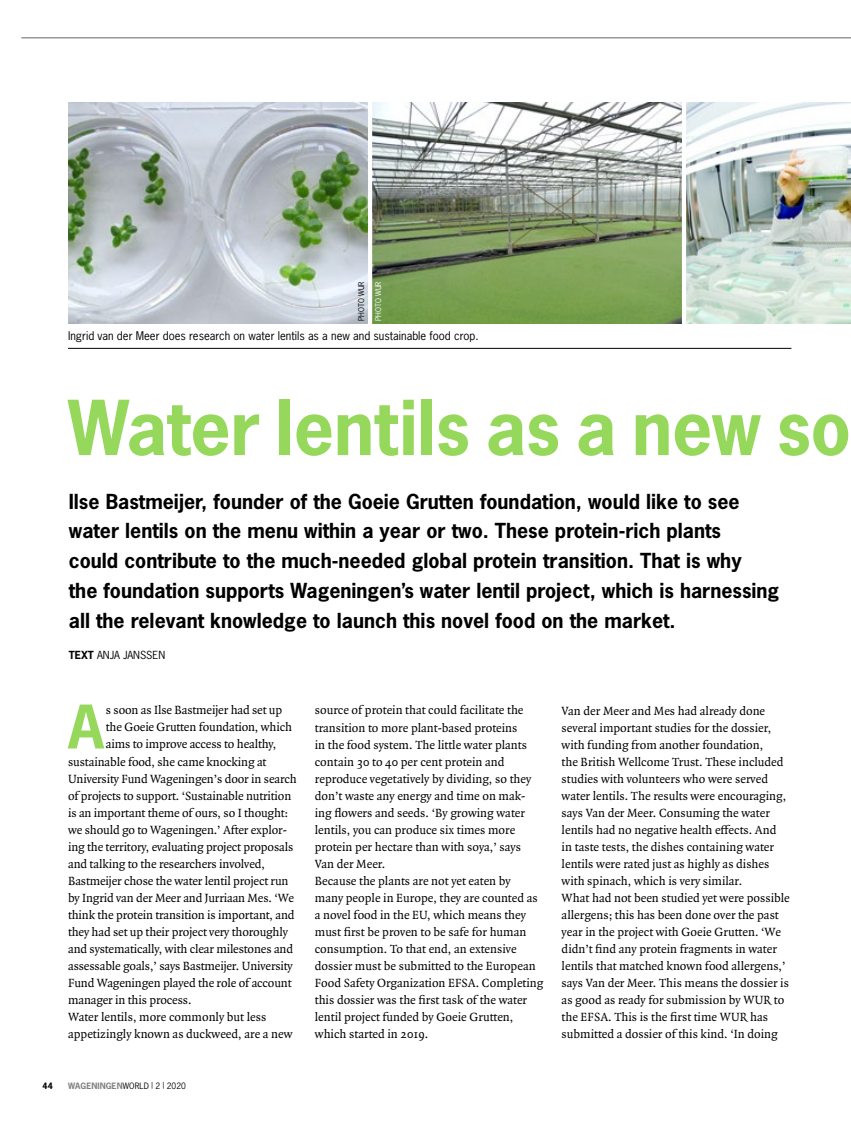
<style>
.page{position:relative;width:851px;height:1127px;background:#fff}
.page>*{position:absolute;margin:0;border:0;box-sizing:border-box;transform-origin:0 0}
.t1{font:700 71.1px "News Gothic Std";letter-spacing:-.005em;color:#95d85b}
.t2{font:700 56.4px "News Gothic Std";color:#95d85b}
.t3{font:700 19.5px/30px "News Gothic Std";color:#000}
.t4{font:12.75px/17px "Quadraat OT";color:#000}
.t5{font:11.25px "News Gothic Std";color:#000}
.t6{font:10.5px "News Gothic Std";color:#000}
.t7{font:700 8.25px "News Gothic Std";letter-spacing:.01em;color:#818181}
.t8{font:700 8.25px "News Gothic Std";color:#000}
.t9{font:7.5px "News Gothic Std";color:#000}
.t10{font:7.5px "News Gothic Std";color:#fff}
.s1{font-weight:700}
.s2{font-weight:400;color:#000}
</style>
<div class="page">
<img style="left:68px;top:102px;width:782px;height:222px">
<svg style="left:21px;top:37px;width:829px;height:2px;background:#b2b2b2"></svg>
<hr style="left:68px;top:348px;width:723px;height:1px;background:#000">
<hr style="left:368px;top:81px;width:4px;height:247px;background:#fff">
<div style="left:681px;top:81px;width:5px;height:247px;background:#fff"></div>
<p class="t9" style="left:356px;top:321px;width:41px;rotate:-90deg">PHOTO WUR</p>
<p class="t10" style="left:373px;top:321px;width:41px;rotate:-90deg">PHOTO WUR</p>
<p class="t5" style="left:68px;top:329px;width:412px">Ingrid van der Meer does research on water lentils as a new and sustainable food crop.</p>
<h1 class="t1" style="left:68px;top:381px;width:784px">Water lentils as a new so</h1>
<p class="t3" style="left:69px;top:486px;width:711px">Ilse Bastmeijer, founder of the Goeie Grutten foundation, would like to see water lentils on the menu within a year or two. These protein-rich plants<br>could contribute to the much-needed global protein transition. That is why<br>the foundation supports Wageningen’s water lentil project, which is harnessing all the relevant knowledge to launch this novel food on the market.</p>
<p class="t6" style="left:69px;top:648px;width:98px"><span class="s1">TEXT</span> ANJA JANSSEN</p>
<h2 class="t2" style="left:68px;top:690px;width:37px">A</h2>
<p class="t4" style="left:106px;top:702px;width:178px">s soon as Ilse Bastmeijer had set up</p>
<p class="t4" style="left:106px;top:719px;width:188px">the Goeie Grutten foundation, which</p>
<p class="t4" style="left:106px;top:736px;width:172px">aims to improve access to healthy,</p>
<p class="t4" style="left:68px;top:753px;width:200px">sustainable food, she came knocking at</p>
<p class="t4" style="left:68px;top:770px;width:230px">University Fund Wageningen’s door in search</p>
<p class="t4" style="left:68px;top:787px;width:225px">of projects to support. ‘Sustainable nutrition</p>
<p class="t4" style="left:68px;top:804px;width:221px">is an important theme of ours, so I thought:</p>
<p class="t4" style="left:68px;top:821px;width:220px">we should go to Wageningen.’ After explor-</p>
<p class="t4" style="left:68px;top:838px;width:227px">ing the territory, evaluating project proposals</p>
<p class="t4" style="left:68px;top:855px;width:198px">and talking to the researchers involved,</p>
<p class="t4" style="left:68px;top:872px;width:222px">Bastmeijer chose the water lentil project run</p>
<p class="t4" style="left:68px;top:889px;width:227px">by Ingrid van der Meer and Jurriaan Mes. ‘We</p>
<p class="t4" style="left:68px;top:906px;width:228px">think the protein transition is important, and</p>
<p class="t4" style="left:68px;top:923px;width:221px">they had set up their project very thoroughly</p>
<p class="t4" style="left:68px;top:940px;width:226px">and systematically, with clear milestones and</p>
<p class="t4" style="left:68px;top:957px;width:226px">assessable goals,’ says Bastmeijer. University</p>
<p class="t4" style="left:68px;top:974px;width:225px">Fund Wageningen played the role of account</p>
<p class="t4" style="left:68px;top:991px;width:125px">manager in this process.</p>
<p class="t4" style="left:68px;top:1008px;width:200px">Water lentils, more commonly but less</p>
<p class="t4" style="left:68px;top:1025px;width:226px">appetizingly known as duckweed, are a new</p>
<p class="t8" style="left:43px;top:1080px;width:12px">44</p>
<p class="t7" style="left:68px;top:1080px;width:119px">WAGENINGEN<span class="s2">WORLD</span> <sup>|</sup> <span class="s2">2</span> <sup>|</sup> <span class="s2">2020</span></p>
<p class="t4" style="left:315px;top:702px;width:230px">source of protein that could facilitate the transition to more plant-based proteins<br>in the food system. The little water plants contain 30 to 40 per cent protein and reproduce vegetatively by dividing, so they don’t waste any energy and time on mak&shy;ing flowers and seeds. ‘By growing water lentils, you can produce six times more protein per hectare than with soya,’ says Van der Meer.<br>Because the plants are not yet eaten by<br>many people in Europe, they are counted as a novel food in the EU, which means they must first be proven to be safe for human consumption. To that end, an extensive dossier must be submitted to the European Food Safety Organization EFSA. Completing this dossier was the first task of the water lentil project funded by Goeie Grutten, which started in 2019.</p>
<p class="t4" style="left:561px;top:702px;width:230px">Van der Meer and Mes had already done several important studies for the dossier, with funding from another foundation,<br>the British Wellcome Trust. These included studies with volunteers who were served water lentils. The results were encouraging, says Van der Meer. Consuming the water lentils had no negative health effects. And in taste tests, the dishes containing water lentils were rated just as highly as dishes with spinach, which is very similar.<br>What had not been studied yet were possible allergens; this has been done over the past year in the project with Goeie Grutten. ‘We didn’t find any protein fragments in water lentils that matched known food allergens,’ says Van der Meer. This means the dossier is as good as ready for submission by WUR to the EFSA. This is the first time WUR has submitted a dossier of this kind. ‘In doing</p>
</div>
